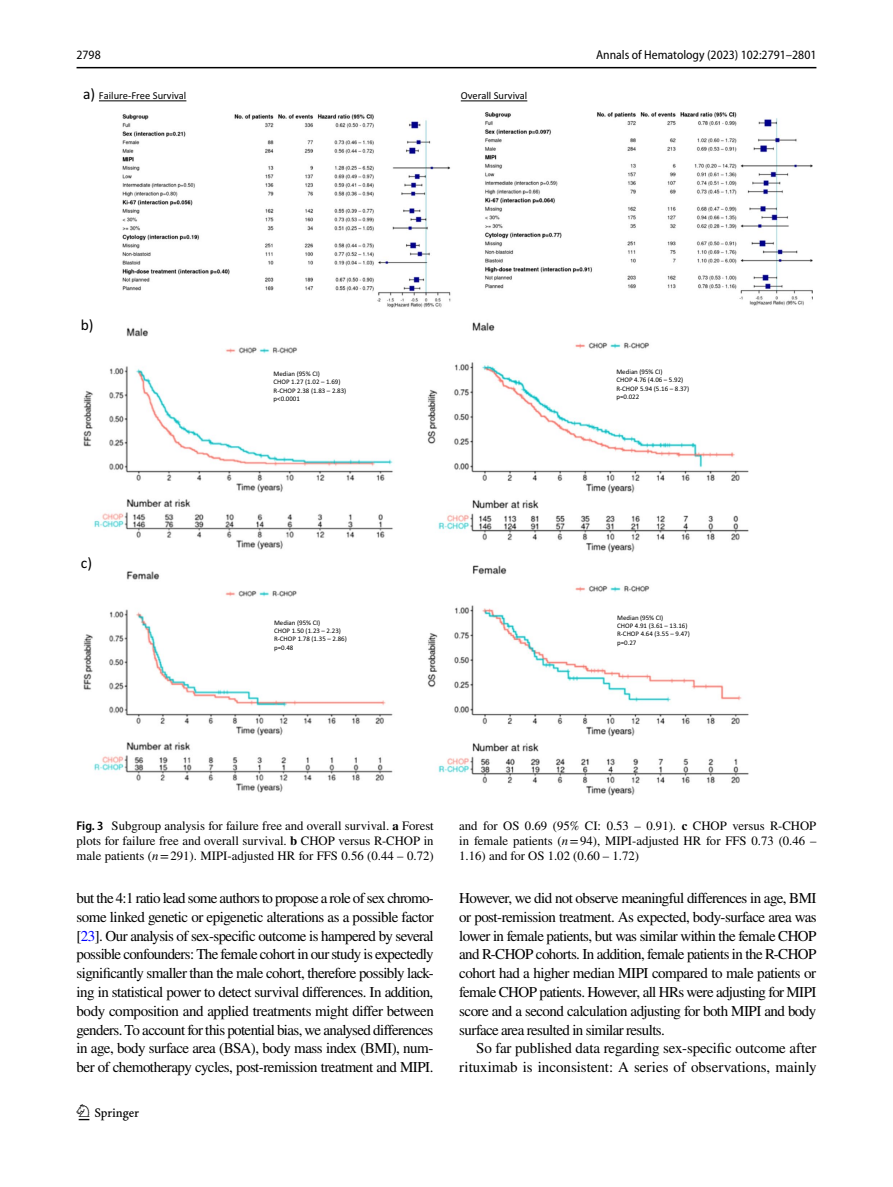
<style>
.page{position:relative;width:893px;height:1187px;background:#fff}
.page>*{position:absolute;margin:0;border:0;box-sizing:border-box;transform-origin:0 0}
.t1{font:22.5px "Springnew Regular 2";color:#000}
.t2{font:15.45px "Calibri 2";color:#000}
.t3{font:15px/18.8px "STIX";letter-spacing:-.025em;color:#000;text-align:justify}
.t4{font:15px/18.8px "STIX";letter-spacing:-.005em;color:#000;text-align:right}
.t5{font:12.75px/15px "STIX";color:#000;text-align:justify}
.t6{font:semi-condensed 12.75px "Myriad Pro";color:#000}
.t7{font:10.5px "Calibri 2";color:#000}
.t8{font:6.9px/8.4px "Calibri 2";color:#000}
.s1{font-size:15.45px}
.s2{font-family:"Myriad Pro";font-weight:600;font-stretch:semi-condensed}
.s3{font-weight:700}
.s4{font-style:italic}
.s5{color:#00f}
</style>
<div class="page">
<hr style="left:77px;top:67px;width:739px;height:1px;background:#000">
<img style="left:83px;top:112px;width:729px;height:683px">
<hr style="left:99px;top:100px;width:87px;height:1px;background:#000">
<hr style="left:461px;top:100px;width:66px;height:1px;background:#000">
<p class="t6" style="left:77px;top:48px;width:26px">2798</p>
<p class="t6" style="left:596px;top:48px;width:222px">Annals of Hematology (2023) 102:2791–2801</p>
<p class="t7" style="left:83px;top:88px;width:105px"><span class="s1">a)</span> Failure-Free Survival</p>
<p class="t7" style="left:461px;top:89px;width:68px">Overall Survival</p>
<p class="t2" style="left:81px;top:314px;width:14px">b)</p>
<p class="t2" style="left:81px;top:552px;width:13px">c)</p>
<p class="t8" style="left:274px;top:369px;width:74px">Median (95% CI)<br>CHOP 1.27 (1.02 – 1.69)<br>R-CHOP 2.38 (1.83 – 2.83) p&lt;0.0001</p>
<p class="t8" style="left:616px;top:367px;width:74px">Median (95% CI)<br>CHOP 4.76 (4.06 – 5.92)<br>R-CHOP 5.94 (5.16 – 8.37) p=0.022</p>
<p class="t8" style="left:274px;top:618px;width:74px">Median (95% CI)<br>CHOP 1.50 (1.23 – 2.23)<br>R-CHOP 1.78 (1.35 – 2.86) p=0.48</p>
<p class="t8" style="left:617px;top:613px;width:74px">Median (95% CI)<br>CHOP 4.91 (3.61 – 13.16)<br>R-CHOP 4.64 (3.55 – 9.47) p=0.27</p>
<p class="t5" style="left:77px;top:819px;width:359px"><span class="s2">Fig. 3</span> Subgroup analysis for failure free and overall survival. <span class="s3">a</span> Forest plots for failure free and overall survival. <span class="s3">b</span> CHOP versus R-CHOP in male patients (<span class="s4">n</span>=291). MIPI-adjusted HR for FFS 0.56 (0.44 – 0.72)</p>
<p class="t5" style="left:459px;top:819px;width:359px">and for OS 0.69 (95% CI: 0.53 – 0.91). <span class="s3">c</span> CHOP versus R-CHOP in female patients (<span class="s4">n</span>=94), MIPI-adjusted HR for FFS 0.73 (0.46 – 1.16) and for OS 1.02 (0.60 – 1.72)</p>
<p class="t3" style="left:77px;top:889px;width:359px">but the 4:1 ratio lead some authors to propose a role of sex chromo&shy;some linked genetic or epigenetic alterations as a possible factor [<span class="s5">23</span>]. Our analysis of sex-specific outcome is hampered by several possible confounders: The female cohort in our study is expectedly significantly smaller than the male cohort, therefore possibly lack&shy;ing in statistical power to detect survival differences. In addition, body composition and applied treatments might differ between genders. To account for this potential bias, we analysed differences in age, body surface area (BSA), body mass index (BMI), num&shy;ber of chemotherapy cycles, post-remission treatment and MIPI.</p>
<p class="t3" style="left:459px;top:889px;width:359px">However, we did not observe meaningful differences in age, BMI or post-remission treatment. As expected, body-surface area was lower in female patients, but was similar within the female CHOP and R-CHOP cohorts. In addition, female patients in the R-CHOP cohort had a higher median MIPI compared to male patients or female CHOP patients. However, all HRs were adjusting for MIPI score and a second calculation adjusting for both MIPI and body surface area resulted in similar results.</p>
<p class="t4" style="left:459px;top:1039px;width:359px">So far published data regarding sex-specific outcome after rituximab is inconsistent: A series of observations, mainly</p>
<h1 class="t1" style="left:79px;top:1104px;width:62px">1 3</h1>
</div>
